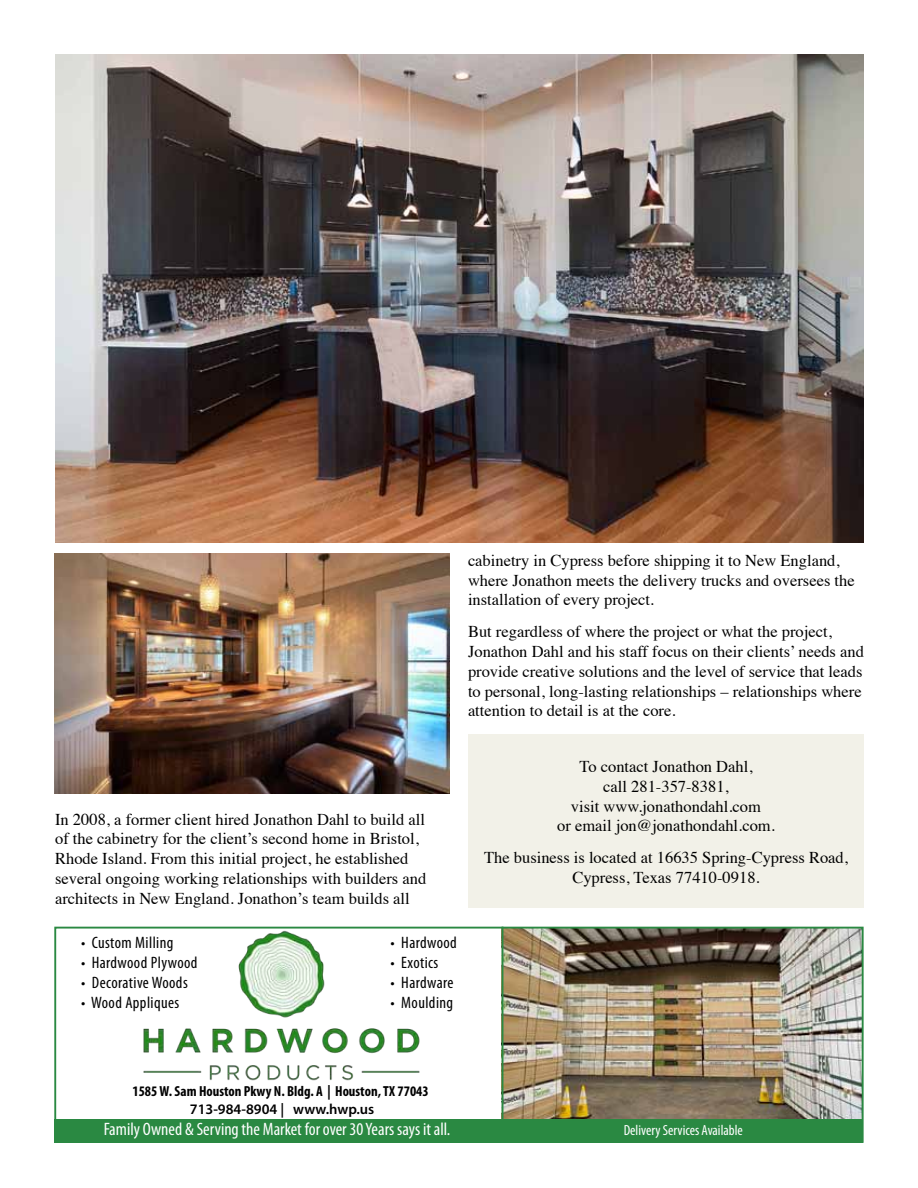
<style>
.page{position:relative;width:918px;height:1188px;background:#fff}
.page>*{position:absolute;margin:0;border:0;box-sizing:border-box;transform-origin:0 0}
.t1{font:condensed 18px "Myriad Pro";color:#fff}
.t2{font:16.5px/19.8px "Times";color:#000}
.t3{font:condensed 16.5px "Myriad Pro";letter-spacing:.025em;color:#000}
.t4{font:condensed 14.7px "Myriad Pro";color:#fff}
.t5{font:700 condensed 14.55px "Myriad Pro";color:#000}
.t6{font:600 14.55px "Myriad Pro";color:#000}
</style>
<div class="page">
<img style="left:503px;top:930px;width:358px;height:189px">
<img style="left:143px;top:930px;width:277px;height:151px">
<div style="left:54px;top:1119px;width:809px;height:24px;background:#2a8942"></div>
<div style="left:54px;top:927px;width:810px;height:216px;border:2px solid #2a8942"></div>
<hr style="left:502px;top:927px;width:1px;height:216px;background:#2a8942">
<div style="left:468px;top:734px;width:396px;height:174px;background:#f2f1e8"></div>
<img style="left:54px;top:554px;width:396px;height:240px">
<img style="left:55px;top:54px;width:809px;height:488px">
<p class="t2" style="left:468px;top:549px;width:388px">cabinetry in Cypress before shipping it to New England, where Jonathon meets the delivery trucks and oversees the installation of every project.</p>
<p class="t2" style="left:468px;top:620px;width:397px">But regardless of where the project or what the project, Jonathon Dahl and his staff focus on their clients’ needs and provide creative solutions and the level of service that leads to personal, long-lasting relationships – relationships where attention to detail is at the core.</p>
<p class="t2" style="left:55px;top:808px;width:373px">In 2008, a former client hired Jonathon Dahl to build all of the cabinetry for the client’s second home in Bristol, Rhode Island. From this initial project, he established several ongoing working relationships with builders and architects in New England. Jonathon’s team builds all</p>
<p class="t3" style="left:81px;top:933px;width:94px">• Custom Milling</p>
<p class="t3" style="left:81px;top:953px;width:118px">• Hardwood Plywood</p>
<p class="t3" style="left:81px;top:973px;width:108px">• Decorative Woods</p>
<p class="t3" style="left:81px;top:993px;width:100px">• Wood Appliques</p>
<p class="t3" style="left:391px;top:933px;width:68px">• Hardwood</p>
<p class="t3" style="left:391px;top:953px;width:49px">• Exotics</p>
<p class="t3" style="left:391px;top:973px;width:64px">• Hardware</p>
<p class="t3" style="left:391px;top:993px;width:64px">• Moulding</p>
<p class="t2" style="left:557px;top:755px;width:219px;text-align:center">To contact Jonathon Dahl,<br>call 281-357-8381,<br>visit www.jonathondahl.com<br>or email jon@jonathondahl.com.</p>
<p class="t2" style="left:484px;top:846px;width:365px;text-align:center">The business is located at 16635 Spring-Cypress Road,<br>Cypress, Texas 77410-0918.</p>
<p class="t5" style="left:133px;top:1082px;width:298px">1585 W. Sam Houston Pkwy N. Bldg. A | Houston, TX 77043</p>
<p class="t6" style="left:190px;top:1100px;width:186px">713-984-8904 | www.hwp.us</p>
<p class="t1" style="left:104px;top:1119px;width:348px">Family Owned &amp; Serving the Market for over 30 Years says it all.</p>
<p class="t4" style="left:624px;top:1121px;width:121px">Delivery Services Available</p>
</div>
